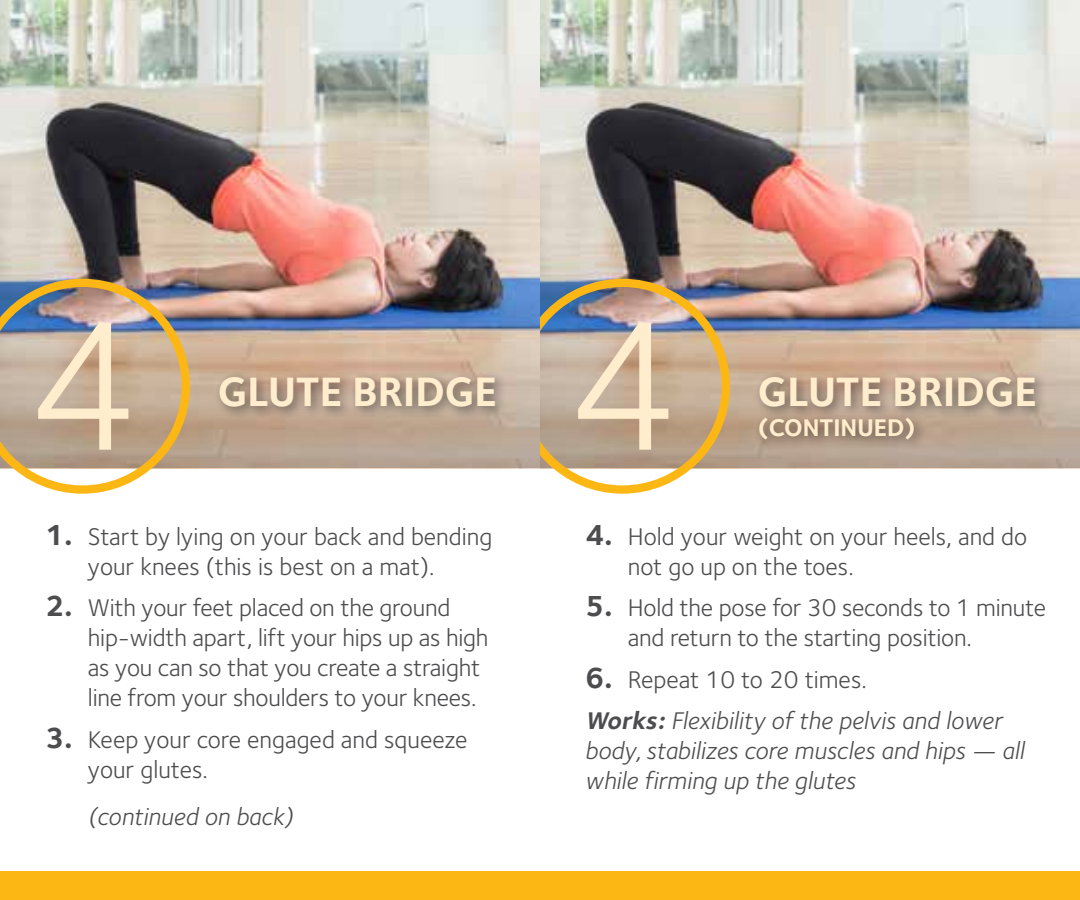
<style>
.page{position:relative;width:1080px;height:900px;background:#fff}
.page>*{position:absolute;margin:0;border:0;box-sizing:border-box;transform-origin:0 0}
.t1{font:190.5px "Foundry Sterling";color:#ffedce}
.t2{font:700 42.5px "Foundry Sterling";color:#ffedce}
.t3{font:25px/30px "Foundry Sterling";letter-spacing:-.01em;color:#4d4d4f}
.t4{font:italic 25px/41.2px "Foundry Sterling";color:#4d4d4f}
.t5{font:700 25px "Foundry Sterling";color:#ffedce}
.s1{font-weight:700;font-size:30px}
.s2{font-weight:700;font-style:normal;font-size:30px}
.s3{font-style:normal}
.s4{font-weight:700}
</style>
<div class="page">
<div style="left:0;top:871px;width:577px;height:29px;background:#fdb714"></div>
<img style="left:0;top:0;width:1080px;height:281px">
<img style="left:540px;top:281px;width:540px;height:187px">
<div style="left:753px;top:370px;width:296px;height:82px;background:#000;opacity:.5"></div>
<div style="left:515px;top:279px;width:215px;height:215px;border:8px solid #fdb714;border-radius:50%"></div>
<div style="left:508px;top:871px;width:572px;height:29px;background:#fdb714"></div>
<img style="left:190px;top:281px;width:350px;height:187px">
<img style="left:0;top:279px;width:190px;height:215px">
<div style="left:213px;top:370px;width:296px;height:50px;background:#000;opacity:.5"></div>
<h1 class="t1" style="left:28px;top:276px;width:114px">4</h1>
<h1 class="t1" style="left:568px;top:276px;width:114px">4</h1>
<h2 class="t2" style="left:218px;top:366px;width:281px">GLUTE BRIDGE</h2>
<h2 class="t2" style="left:758px;top:366px;width:281px">GLUTE BRIDGE</h2>
<p class="t5" style="left:758px;top:412px;width:159px">(CONTINUED)</p>
<p class="t3" style="left:88px;top:522px;width:406px;text-indent:-43px"><span class="s1">1.</span> Start by lying on your back and bending your knees (this is best on a mat).</p>
<p class="t3" style="left:88px;top:593px;width:402px;text-indent:-43px"><span class="s1">2.</span> With your feet placed on the ground hip-width apart, lift your hips up as high as you can so that you create a straight line from your shoulders to your knees.</p>
<p class="t3" style="left:88px;top:724px;width:381px;text-indent:-43px"><span class="s1">3.</span> Keep your core engaged and squeeze your glutes.</p>
<p class="t4" style="left:88px;top:796px;width:207px">(continued on back)</p>
<p class="t3" style="left:628px;top:522px;width:401px;text-indent:-43px"><span class="s1">4.</span> Hold your weight on your heels, and do not go up on the toes.</p>
<p class="t3" style="left:628px;top:593px;width:420px;text-indent:-43px"><span class="s1">5.</span> Hold the pose for 30 seconds to 1 minute and return to the starting position.</p>
<p class="t4" style="left:585px;top:658px;width:419px"><span class="s2">6.</span> <span class="s3">Repeat 10 to 20 times.<br></span><span class="s4">Works:</span>Flexibility of the pelvis and lower</p>
<p class="t4" style="left:585px;top:735px;width:441px;line-height:30px">body, stabilizes core muscles and hips — all while firming up the glutes</p>
</div>
